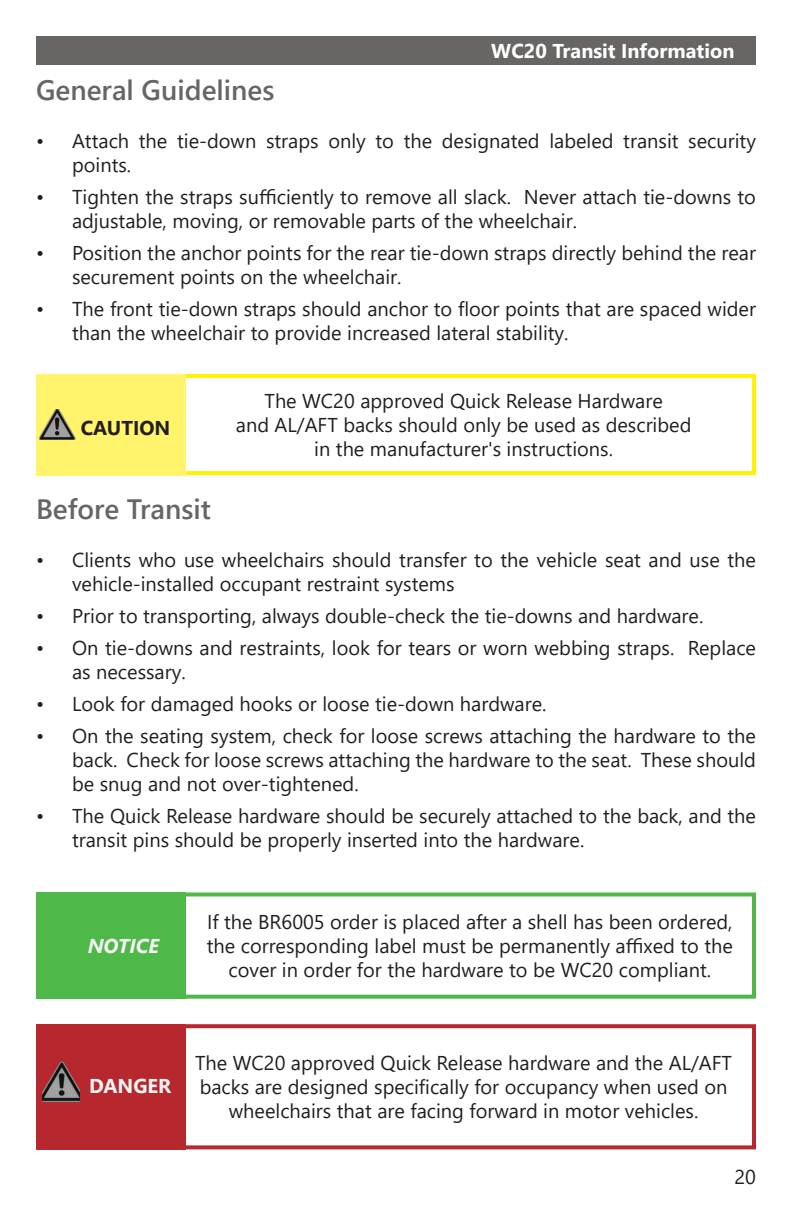
<style>
.page{position:relative;width:792px;height:1224px;background:#fff}
.page>*{position:absolute;margin:0;border:0;box-sizing:border-box;transform-origin:0 0}
.t1{font:600 28px "Segoe UI";color:#676665}
.t2{font:20px/24px "Segoe UI";color:#231f20}
.t3{font:700 20px "Segoe UI";color:#fff}
.t4{font:700 20px "Segoe UI";color:#231f20}
.t5{font:700 20px "Segoe UI";color:#f5f4f4}
.t6{font:italic 700 20px "Segoe UI";color:#f5f4f4}
</style>
<div class="page">
<div style="left:36px;top:36px;width:720px;height:29px;background:#676665"></div>
<svg style="left:185px;top:374px;width:571px;height:101px"></svg>
<div style="left:36px;top:374px;width:149px;height:101px;background:#fff46c"></div>
<img style="left:38px;top:410px;width:37px;height:30px">
<svg style="left:185px;top:1024px;width:571px;height:125px"></svg>
<div style="left:36px;top:1024px;width:149px;height:125px;background:#b7282e"></div>
<img style="left:43px;top:1061px;width:37px;height:42px">
<svg style="left:185px;top:892px;width:571px;height:107px"></svg>
<div style="left:36px;top:892px;width:149px;height:107px;background:#4eb848"></div>
<p class="t3" style="left:491px;top:43px;width:245px">WC20 Transit Information</p>
<h1 class="t1" style="left:36px;top:80px;width:240px">General Guidelines</h1>
<p class="t2" style="left:72px;top:131px;width:686px;text-indent:-36px">• Attach the tie-down straps only to the designated labeled transit security points.</p>
<p class="t2" style="left:72px;top:187px;width:686px;text-indent:-36px">• Tighten the straps sufficiently to remove all slack. Never attach tie-downs to adjustable, moving, or removable parts of the wheelchair.</p>
<p class="t2" style="left:72px;top:243px;width:686px;text-indent:-36px">• Position the anchor points for the rear tie-down straps directly behind the rear securement points on the wheelchair.</p>
<p class="t2" style="left:72px;top:299px;width:686px;text-indent:-36px">• The front tie-down straps should anchor to floor points that are spaced wider than the wheelchair to provide increased lateral stability.</p>
<p class="t4" style="left:81px;top:420px;width:91px">CAUTION</p>
<p class="t2" style="left:236px;top:391px;width:457px;text-align:center">The WC20 approved Quick Release Hardware<br>and AL/AFT backs should only be used as described in the manufacturer's instructions.</p>
<h1 class="t1" style="left:36px;top:498px;width:176px">Before Transit</h1>
<p class="t2" style="left:72px;top:549px;width:685px;text-indent:-36px">• Clients who use wheelchairs should transfer to the vehicle seat and use the vehicle-installed occupant restraint systems</p>
<p class="t2" style="left:36px;top:605px;width:669px">• Prior to transporting, always double-check the tie-downs and hardware.</p>
<p class="t2" style="left:72px;top:637px;width:686px;text-indent:-36px">• On tie-downs and restraints, look for tears or worn webbing straps. Replace as necessary.</p>
<p class="t2" style="left:36px;top:693px;width:512px">• Look for damaged hooks or loose tie-down hardware.</p>
<p class="t2" style="left:72px;top:725px;width:686px;text-align:justify;text-indent:-36px">• On the seating system, check for loose screws attaching the hardware to the back. Check for loose screws attaching the hardware to the seat. These should be snug and not over-tightened.</p>
<p class="t2" style="left:72px;top:805px;width:685px;text-indent:-36px">• The Quick Release hardware should be securely attached to the back, and the transit pins should be properly inserted into the hardware.</p>
<p class="t6" style="left:88px;top:938px;width:73px">NOTICE</p>
<p class="t2" style="left:207px;top:912px;width:528px;text-align:center">If the BR6005 order is placed after a shell has been ordered, the corresponding label must be permanently affixed to the cover in order for the hardware to be WC20 compliant.</p>
<p class="t5" style="left:89px;top:1079px;width:84px">DANGER</p>
<p class="t2" style="left:195px;top:1053px;width:538px;text-align:center">The WC20 approved Quick Release hardware and the AL/AFT backs are designed specifically for occupancy when used on wheelchairs that are facing forward in motor vehicles.</p>
<p class="t2" style="left:734px;top:1166px;width:23px">20</p>
</div>
